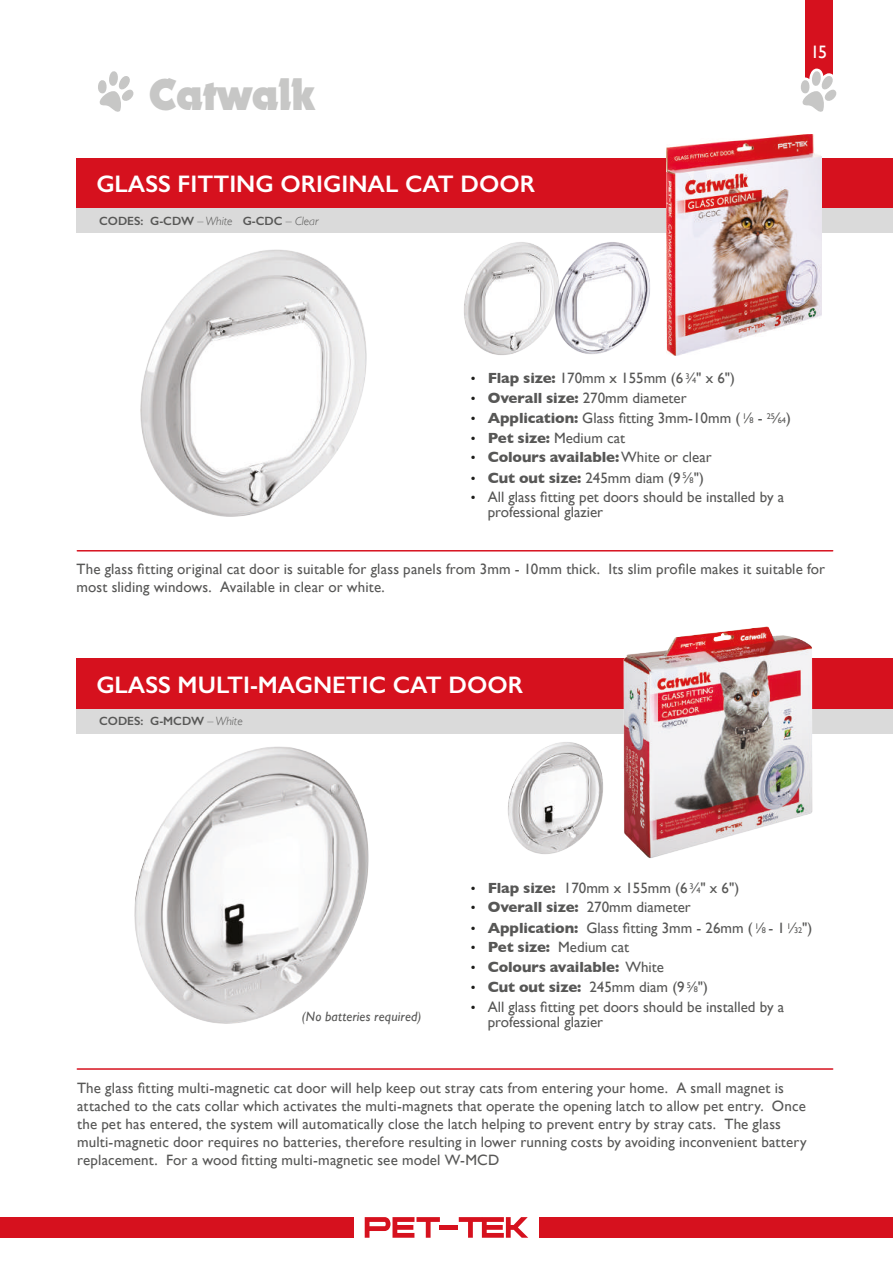
<style>
.page{position:relative;width:893px;height:1263px;background:#fff}
.page>*{position:absolute;margin:0;border:0;box-sizing:border-box;transform-origin:0 0}
.t1{font:700 46.5px "Dynamo EF";color:#c7c7c6}
.t2{font:600 24px "Gill Sans";color:#fff}
.t3{font:18px "Gill Sans";color:#fff}
.t4{font:15px/18px "Gill Sans";letter-spacing:.005em;color:#575756}
.t5{font:700 15px "Gill Sans";letter-spacing:-.01em;color:#575756}
.t6{font:italic 13.5px "Gill Sans";letter-spacing:.015em;color:#575756}
.t7{font:600 12px "Gill Sans";color:#575756}
.s1{font-weight:300;font-style:italic}
.s2{font-size:13.5px;color:#1d1d1b}
.s3{font-weight:700}
.s4{font-size:8.25px}
.s5{font-weight:400;font-size:13.5px;color:#1d1d1b}
.s6{font-weight:400}
</style>
<div class="page">
<div style="left:805px;top:0;width:27px;height:89px;background:#d6111e"></div>
<div style="left:0;top:1217px;width:354px;height:21px;background:#d6111e"></div>
<div style="left:539px;top:1217px;width:354px;height:21px;background:#d6111e"></div>
<svg style="left:801px;top:68px;width:36px;height:44px"></svg>
<svg style="left:365px;top:1217px;width:75px;height:21px"></svg>
<div style="left:440px;top:1225px;width:18px;height:5px;background:#d6111e"></div>
<svg style="left:459px;top:1217px;width:69px;height:21px"></svg>
<img style="left:140px;top:249px;width:227px;height:268px">
<div style="left:77px;top:158px;width:816px;height:51px;background:#d6111e"></div>
<div style="left:77px;top:658px;width:816px;height:51px;background:#d6111e"></div>
<div style="left:77px;top:209px;width:816px;height:24px;background:#dadada"></div>
<div style="left:77px;top:709px;width:816px;height:24px;background:#dadada"></div>
<hr style="left:77px;top:550px;width:756px;height:1px;background:#d6111e">
<hr style="left:77px;top:1068px;width:756px;height:2px;background:#d6111e">
<img style="left:666px;top:134px;width:156px;height:221px">
<img style="left:464px;top:242px;width:89px;height:113px">
<img style="left:553px;top:242px;width:97px;height:112px">
<img style="left:134px;top:746px;width:235px;height:278px">
<img style="left:616px;top:626px;width:205px;height:232px">
<img style="left:508px;top:742px;width:95px;height:112px">
<svg style="left:98px;top:71px;width:36px;height:41px"></svg>
<h1 class="t1" style="left:149px;top:67px;width:167px">Catwalk</h1>
<h2 class="t2" style="left:96px;top:170px;width:441px">GLASS FITTING ORIGINAL CAT DOOR</h2>
<p class="t7" style="left:99px;top:213px;width:220px">CODES: G-CDW <span class="s1">– White</span> G-CDC <span class="s1">– Clear</span></p>
<p class="t3" style="left:810px;top:41px;width:18px">15</p>
<p class="t4" style="left:471px;top:369px;width:266px"><span class="s2">•</span> <span class="s3">Flap size:</span> 170mm x 155mm (6 <sup>3</sup>⁄<span class="s4">4</span>" x 6")</p>
<p class="t4" style="left:471px;top:388px;width:217px"><span class="s2">•</span> <span class="s3">Overall size:</span> 270mm diameter</p>
<p class="t4" style="left:471px;top:409px;width:322px"><span class="s2">•</span> <span class="s3">Application:</span> Glass fitting 3mm-10mm ( <sup>1</sup>⁄<span class="s4">8</span> - <sup>25</sup>⁄<span class="s4">64</span>)</p>
<p class="t4" style="left:471px;top:428px;width:156px"><span class="s2">•</span> <span class="s3">Pet size:</span> Medium cat</p>
<p class="t5" style="left:471px;top:445px;width:243px"><span class="s5">•</span> Colours available: <span class="s6">White or clear</span></p>
<p class="t4" style="left:471px;top:468px;width:235px"><span class="s2">•</span> <span class="s3">Cut out size:</span> 245mm diam (9 <sup>5</sup>⁄<span class="s4">8</span>")</p>
<p class="t4" style="left:488px;top:489px;width:298px;line-height:15px;text-indent:-17px"><span class="s2">•</span> All glass fitting pet doors should be installed by a professional glazier</p>
<p class="t4" style="left:77px;top:560px;width:750px">The glass fitting original cat door is suitable for glass panels from 3mm - 10mm thick. Its slim profile makes it suitable for most sliding windows. Available in clear or white.</p>
<h2 class="t2" style="left:96px;top:670px;width:428px">GLASS MULTI-MAGNETIC CAT DOOR</h2>
<p class="t7" style="left:99px;top:713px;width:145px">CODES: G-MCDW <span class="s1">– White</span></p>
<p class="t6" style="left:302px;top:1009px;width:121px">(No batteries required)</p>
<p class="t4" style="left:471px;top:879px;width:270px"><span class="s2">•</span> <span class="s3">Flap size:</span> 170mm x 155mm (6 <sup>3</sup>⁄<span class="s4">4</span>" x 6")</p>
<p class="t4" style="left:471px;top:898px;width:222px"><span class="s2">•</span> <span class="s3">Overall size:</span> 270mm diameter</p>
<p class="t4" style="left:471px;top:919px;width:343px"><span class="s2">•</span> <span class="s3">Application:</span> Glass fitting 3mm - 26mm ( <sup>1</sup>⁄<span class="s4">8</span> - 1 <sup>1</sup>⁄<span class="s4">32</span>")</p>
<p class="t4" style="left:471px;top:938px;width:160px"><span class="s2">•</span> <span class="s3">Pet size:</span> Medium cat</p>
<p class="t5" style="left:471px;top:955px;width:195px"><span class="s5">•</span> Colours available: <span class="s6">White</span></p>
<p class="t4" style="left:471px;top:978px;width:239px"><span class="s2">•</span> <span class="s3">Cut out size:</span> 245mm diam (9 <sup>5</sup>⁄<span class="s4">8</span>")</p>
<p class="t4" style="left:488px;top:999px;width:298px;line-height:15px;text-indent:-17px"><span class="s2">•</span> All glass fitting pet doors should be installed by a professional glazier</p>
<p class="t4" style="left:77px;top:1078px;width:731px">The glass fitting multi-magnetic cat door will help keep out stray cats from entering your home. A small magnet is attached to the cats collar which activates the multi-magnets that operate the opening latch to allow pet entry. Once the pet has entered, the system will automatically close the latch helping to prevent entry by stray cats. The glass multi-magnetic door requires no batteries, therefore resulting in lower running costs by avoiding inconvenient battery replacement. For a wood fitting multi-magnetic see model W-MCD</p>
</div>
